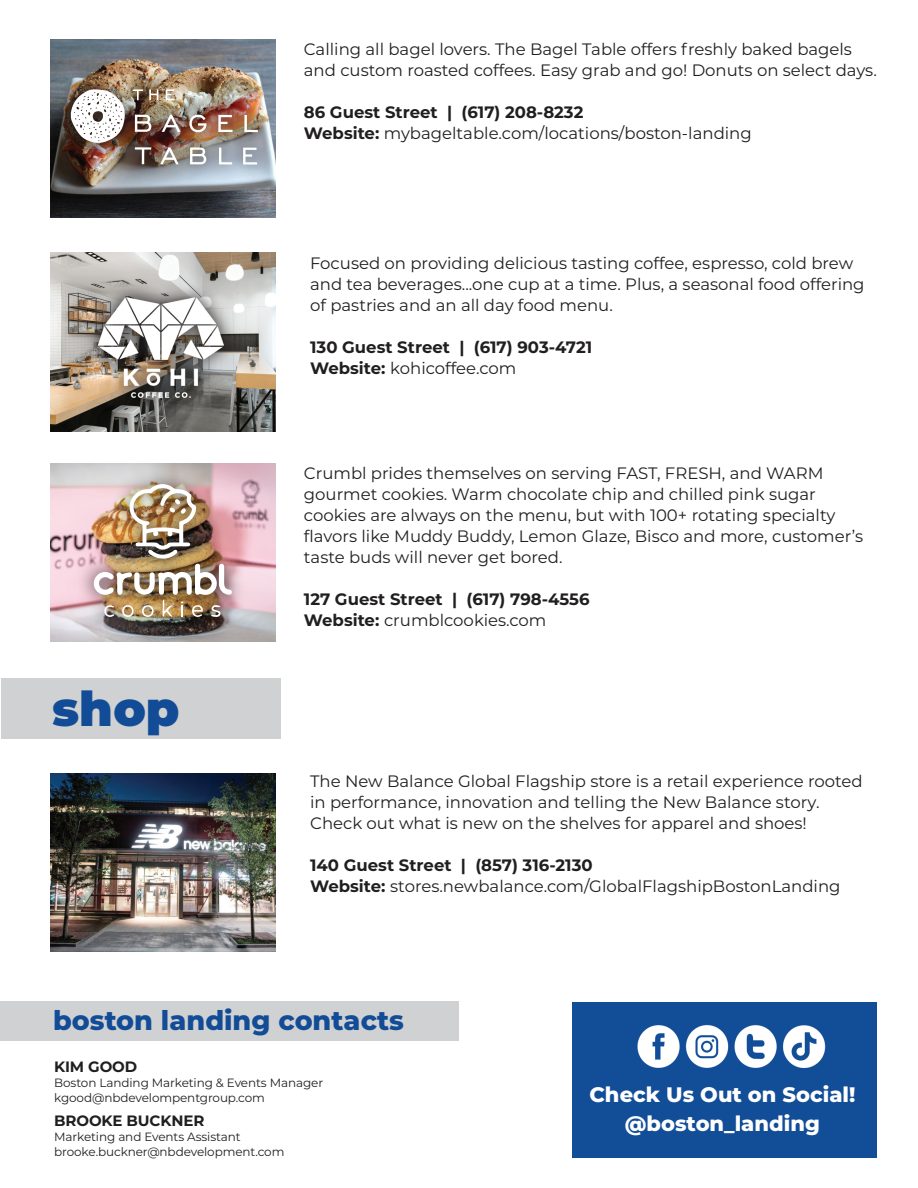
<style>
.page{position:relative;width:918px;height:1188px;background:#fff}
.page>*{position:absolute;margin:0;border:0;box-sizing:border-box;transform-origin:0 0}
.t1{font:900 48px "Montserrat";color:#134c96}
.t2{font:800 27px "Montserrat";color:#134c96}
.t3{font:800 21px/29.1px "Montserrat";color:#fff;text-align:center}
.t4{font:16.5px/21px "Montserrat";color:#211e1e}
.t5{font:700 16.5px/21px "Montserrat";color:#211e1e}
.t6{font:700 15px "Montserrat";letter-spacing:-.01em;color:#211e1e}
.t7{font:12px/15px "Montserrat";letter-spacing:-.01em;color:#211e1e}
.s1{font-weight:700}
.s2{font-weight:400}
</style>
<div class="page">
<img style="left:50px;top:253px;width:225px;height:178px">
<img style="left:50px;top:463px;width:225px;height:179px">
<img style="left:50px;top:39px;width:225px;height:179px">
<img style="left:51px;top:773px;width:224px;height:179px">
<img style="left:71px;top:463px;width:184px;height:177px">
<img style="left:93px;top:483px;width:139px;height:135px">
<img style="left:50px;top:67px;width:226px;height:120px">
<svg style="left:133px;top:89px;width:10px;height:11px"></svg>
<svg style="left:149px;top:89px;width:9px;height:11px"></svg>
<svg style="left:166px;top:89px;width:9px;height:11px"></svg>
<svg style="left:189px;top:115px;width:17px;height:17px"></svg>
<svg style="left:135px;top:115px;width:16px;height:17px"></svg>
<svg style="left:162px;top:115px;width:18px;height:17px"></svg>
<svg style="left:218px;top:115px;width:15px;height:17px"></svg>
<svg style="left:244px;top:115px;width:14px;height:17px"></svg>
<svg style="left:135px;top:147px;width:16px;height:17px"></svg>
<svg style="left:160px;top:147px;width:19px;height:17px"></svg>
<svg style="left:190px;top:147px;width:16px;height:17px"></svg>
<svg style="left:219px;top:148px;width:13px;height:16px"></svg>
<svg style="left:243px;top:148px;width:14px;height:17px"></svg>
<svg style="left:70px;top:89px;width:55px;height:54px"></svg>
<div style="left:1px;top:678px;width:279px;height:60px;background:#d0d1d3"></div>
<div style="left:573px;top:1002px;width:304px;height:155px;background:#124d98"></div>
<div style="left:0;top:1001px;width:459px;height:40px;background:#d0d1d3"></div>
<img style="left:75px;top:275px;width:171px;height:145px">
<img style="left:95px;top:281px;width:134px;height:134px">
<img style="left:637px;top:1025px;width:189px;height:43px">
<p class="t4" style="left:304px;top:38px;width:574px">Calling all bagel lovers. The Bagel Table offers freshly baked bagels and custom roasted coffees. Easy grab and go! Donuts on select days.</p>
<p class="t4" style="left:304px;top:101px;width:449px"><span class="s1">86 Guest Street | (617) 208-8232<br>Website:</span> mybageltable.com/locations/boston-landing</p>
<p class="t4" style="left:310px;top:252px;width:556px">Focused on providing delicious tasting coffee, espresso, cold brew and tea beverages...one cup at a time. Plus, a seasonal food offering of pastries and an all day food menu.</p>
<p class="t5" style="left:310px;top:336px;width:284px">130 Guest Street | (617) 903-4721<br>Website: <span class="s2">kohicoffee.com</span></p>
<h1 class="t1" style="left:52px;top:673px;width:129px">shop</h1>
<p class="t4" style="left:304px;top:462px;width:561px">Crumbl prides themselves on serving FAST, FRESH, and WARM gourmet cookies. Warm chocolate chip and chilled pink sugar cookies are always on the menu, but with 100+ rotating specialty flavors like Muddy Buddy, Lemon Glaze, Bisco and more, customer’s taste buds will never get bored.</p>
<p class="t5" style="left:304px;top:587px;width:287px">127 Guest Street | (617) 798-4556<br>Website: <span class="s2">crumblcookies.com</span></p>
<p class="t4" style="left:310px;top:770px;width:554px">The New Balance Global Flagship store is a retail experience rooted in performance, innovation and telling the New Balance story.<br>Check out what is new on the shelves for apparel and shoes!</p>
<p class="t4" style="left:310px;top:854px;width:532px"><span class="s1">140 Guest Street | (857) 316-2130<br>Website:</span> stores.newbalance.com/GlobalFlagshipBostonLanding</p>
<h2 class="t2" style="left:53px;top:1001px;width:352px">boston landing contacts</h2>
<p class="t6" style="left:54px;top:1055px;width:85px">KIM GOOD</p>
<p class="t7" style="left:54px;top:1074px;width:271px">Boston Landing Marketing &amp; Events Manager kgood@nbdevelompentgroup.com</p>
<p class="t6" style="left:54px;top:1109px;width:152px">BROOKE BUCKNER</p>
<p class="t7" style="left:54px;top:1128px;width:232px">Marketing and Events Assistant brooke.buckner@nbdevelopment.com</p>
<p class="t3" style="left:589px;top:1079px;width:268px">Check Us Out on Social! @boston_landing</p>
</div>
